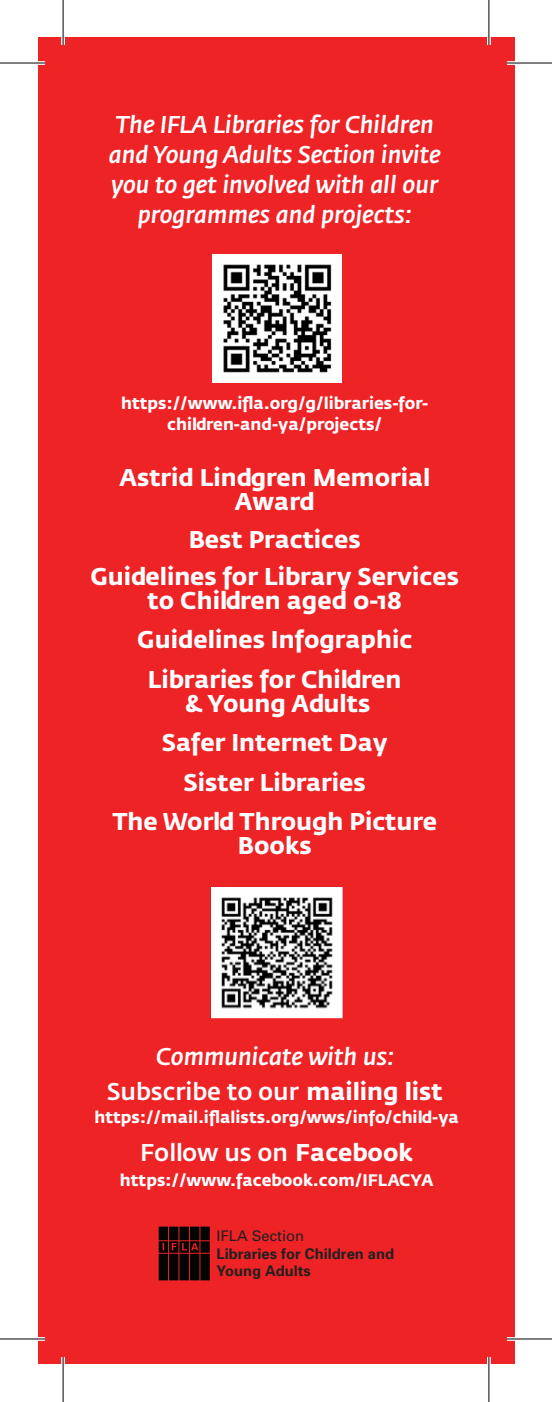
<style>
.page{position:relative;width:552px;height:1402px;background:#fff}
.page>*{position:absolute;margin:0;border:0;box-sizing:border-box;transform-origin:0 0}
.t1{font:700 24px/24px "Fedra Sans Pro";color:#fff;text-align:center}
.t2{font:italic 500 24px/30px "Fedra Sans Pro";color:#fff;text-align:center}
.t3{font:500 24px "Fedra Sans Pro";color:#fff}
.t4{font:700 16.5px/21px "Fedra Sans Pro";color:#fff;text-align:center}
.t5{font:700 14.7px "Univers";color:#231f20}
.t6{font:14.7px "Univers";color:#231f20}
.s1{font-weight:700}
</style>
<div class="page">
<div style="left:37px;top:37px;width:477px;height:1327px;background:#ee2326"></div>
<img style="left:158px;top:1226px;width:52px;height:55px">
<img style="left:210px;top:886px;width:133px;height:132px">
<div style="left:213px;top:254px;width:129px;height:129px;background:#fff"></div>
<img style="left:223px;top:264px;width:109px;height:109px">
<svg style="left:37px;top:61px;width:8px;height:4px"></svg>
<svg style="left:506px;top:61px;width:9px;height:4px"></svg>
<hr style="left:0;top:1337px;width:45px;height:3px;background:#fff">
<hr style="left:506px;top:1337px;width:45px;height:3px;background:#fff">
<hr style="left:61px;top:0;width:4px;height:45px;background:#fff">
<hr style="left:61px;top:1357px;width:4px;height:45px;background:#fff">
<svg style="left:487px;top:0;width:3px;height:45px"></svg>
<svg style="left:487px;top:1357px;width:3px;height:45px"></svg>
<hr style="left:0;top:62px;width:45px;height:2px;background:#000">
<hr style="left:506px;top:62px;width:45px;height:2px;background:#000">
<hr style="left:0;top:1338px;width:45px;height:1px;background:#000">
<hr style="left:506px;top:1338px;width:45px;height:1px;background:#000">
<hr style="left:62px;top:0;width:2px;height:45px;background:#000">
<hr style="left:62px;top:1357px;width:2px;height:45px;background:#000">
<hr style="left:488px;top:0;width:1px;height:45px;background:#000">
<hr style="left:488px;top:1357px;width:1px;height:45px;background:#000">
<p class="t2" style="left:109px;top:110px;width:333px">The IFLA Libraries for Children and Young Adults Section invite you to get involved with all our programmes and projects:</p>
<p class="t4" style="left:121px;top:393px;width:308px">https://www.ifla.org/g/libraries-for&shy;children-and-ya/projects/</p>
<p class="t1" style="left:119px;top:465px;width:312px">Astrid Lindgren Memorial<br>Award</p>
<p class="t1" style="left:188px;top:527px;width:173px">Best Practices</p>
<p class="t1" style="left:90px;top:564px;width:370px">Guidelines for Library Services to Children aged 0-18</p>
<p class="t1" style="left:137px;top:628px;width:276px">Guidelines Infographic</p>
<p class="t1" style="left:148px;top:668px;width:255px">Libraries for Children &amp; Young Adults</p>
<p class="t1" style="left:162px;top:730px;width:227px">Safer Internet Day</p>
<p class="t1" style="left:183px;top:770px;width:183px">Sister Libraries</p>
<p class="t1" style="left:112px;top:810px;width:326px">The World Through Picture<br>Books</p>
<p class="t2" style="left:156px;top:1042px;width:239px">Communicate with us:</p>
<p class="t3" style="left:107px;top:1077px;width:337px">Subscribe to our <span class="s1">mailing list</span></p>
<p class="t4" style="left:94px;top:1106px;width:365px">https://mail.iflalists.org/wws/info/child-ya</p>
<p class="t3" style="left:140px;top:1137px;width:274px">Follow us on <span class="s1">Facebook</span></p>
<p class="t4" style="left:120px;top:1169px;width:315px">https://www.facebook.com/IFLACYA</p>
<p class="t6" style="left:216px;top:1226px;width:89px">IFLA Section</p>
<p class="t5" style="left:216px;top:1244px;width:179px">Libraries for Children and</p>
<p class="t5" style="left:216px;top:1261px;width:96px">Young Adults</p>
</div>
